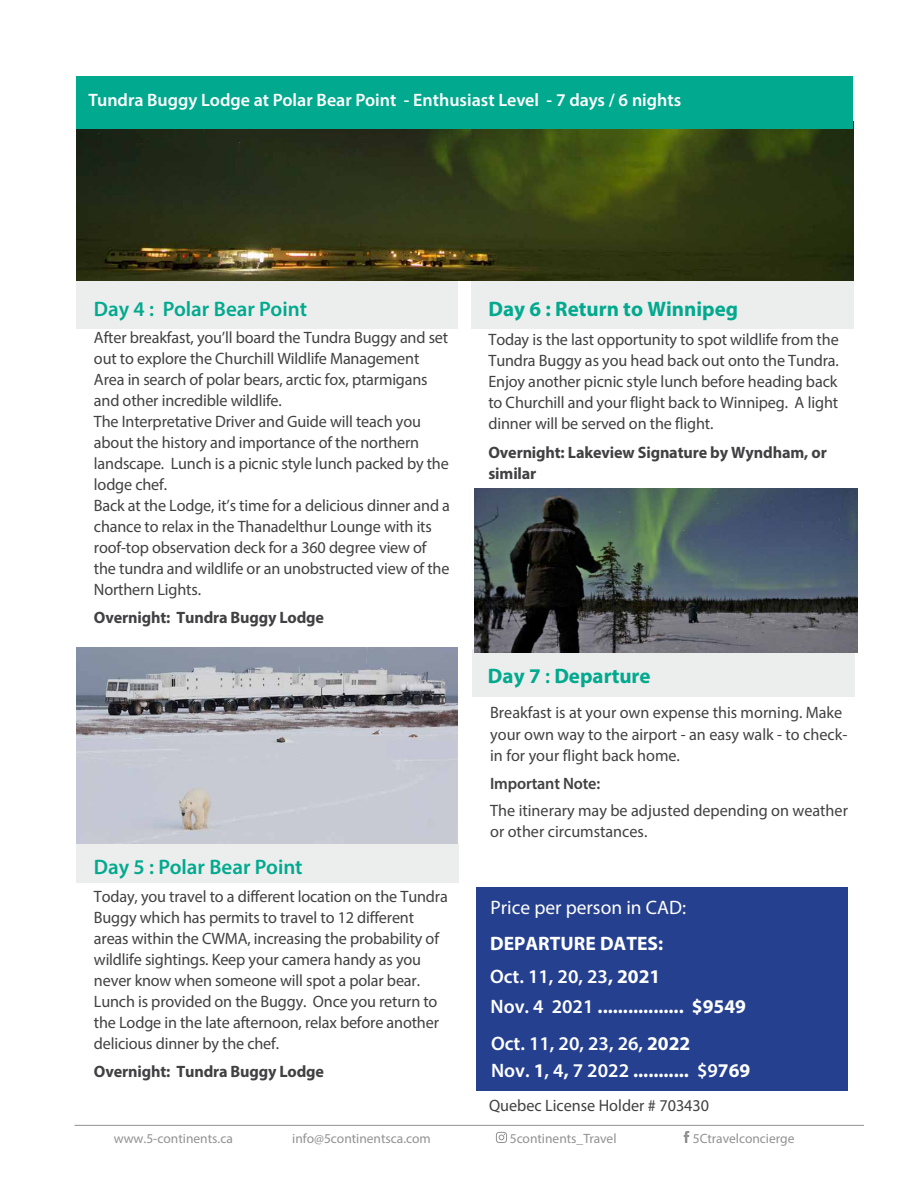
<style>
.page{position:relative;width:918px;height:1188px;background:#fff}
.page>*{position:absolute;margin:0;border:0;box-sizing:border-box;transform-origin:0 0}
.t1{font:600 21px "Myriad Pro";color:#01a98e}
.t2{font:700 21px "Myriad Pro";color:#01a98e}
.t3{font:700 19.5px/31.5px "Myriad Pro";color:#fff}
.t4{font:600 19.5px/27.5px "Myriad Pro";color:#fff}
.t5{font:19.5px "Myriad Pro";color:#fff}
.t6{font:600 18px "Myriad Pro";color:#fff}
.t7{font:16.5px/21px "Myriad Pro";letter-spacing:-.01em;color:#414042}
.t8{font:700 16.5px/21px "Myriad Pro";letter-spacing:-.01em;color:#414042}
.t9{font:600 16.5px "Myriad Pro";letter-spacing:-.01em;color:#414042}
.t10{font:13.5px "Myriad Pro";color:#929293}
.s1{font-weight:600}
.s2{font-weight:700}
</style>
<div class="page">
<div style="left:472px;top:649px;width:383px;height:47px;background:#eceded"></div>
<img style="left:76px;top:128px;width:777px;height:153px">
<div style="left:76px;top:281px;width:382px;height:47px;background:#eceded"></div>
<div style="left:471px;top:281px;width:383px;height:47px;background:#eceded"></div>
<div style="left:76px;top:844px;width:382px;height:39px;background:#eceded"></div>
<div style="left:76px;top:76px;width:778px;height:52px;background:#01a98e"></div>
<svg style="left:496px;top:1132px;width:11px;height:11px"></svg>
<svg style="left:684px;top:1131px;width:5px;height:12px"></svg>
<hr style="left:75px;top:1125px;width:789px;height:1px;background:#929293">
<img style="left:475px;top:488px;width:382px;height:164px">
<img style="left:76px;top:647px;width:381px;height:197px">
<div style="left:476px;top:887px;width:372px;height:204px;background:#25408f"></div>
<p class="t6" style="left:89px;top:88px;width:594px">Tundra Buggy Lodge at Polar Bear Point - Enthusiast Level - 7 days / 6 nights</p>
<p class="t1" style="left:94px;top:295px;width:215px">Day 4 : Polar Bear Point</p>
<p class="t7" style="left:94px;top:326px;width:358px">After breakfast, you’ll board the Tundra Buggy and set out to explore the Churchill Wildlife Management Area in search of polar bears, arctic fox, ptarmigans and other incredible wildlife.<br>The Interpretative Driver and Guide will teach you about the history and importance of the northern landscape. Lunch is a picnic style lunch packed by the lodge chef.<br>Back at the Lodge, it’s time for a delicious dinner and a chance to relax in the Thanadelthur Lounge with its roof-top observation deck for a 360 degree view of the tundra and wildlife or an unobstructed view of the Northern Lights.</p>
<p class="t8" style="left:94px;top:607px;width:232px">Overnight: Tundra Buggy Lodge</p>
<p class="t1" style="left:94px;top:854px;width:210px">Day 5 : Polar Bear Point</p>
<p class="t7" style="left:94px;top:885px;width:355px">Today, you travel to a different location on the Tundra Buggy which has permits to travel to 12 different areas within the CWMA, increasing the probability of wildlife sightings. Keep your camera handy as you never know when someone will spot a polar bear.<br>Lunch is provided on the Buggy. Once you return to the Lodge in the late afternoon, relax before another delicious dinner by the chef.</p>
<p class="t8" style="left:94px;top:1060px;width:232px">Overnight: Tundra Buggy Lodge</p>
<p class="t2" style="left:488px;top:295px;width:251px">Day 6 : Return to Winnipeg</p>
<p class="t7" style="left:488px;top:329px;width:352px;text-align:justify">Today is the last opportunity to spot wildlife from the Tundra Buggy as you head back out onto the Tundra.<br>Enjoy another picnic style lunch before heading back to Churchill and your flight back to Winnipeg. A light dinner will be served on the flight.</p>
<p class="t8" style="left:488px;top:441px;width:340px">Overnight: Lakeview Signature by Wyndham, or similar</p>
<p class="t2" style="left:488px;top:662px;width:164px">Day 7 <span class="s1">:</span> Departure</p>
<p class="t7" style="left:490px;top:702px;width:359px">Breakfast is at your own expense this morning. Make your own way to the airport - an easy walk - to check&shy;in for your flight back home.</p>
<p class="t9" style="left:490px;top:773px;width:112px">Important Note:</p>
<p class="t7" style="left:490px;top:800px;width:359px">The itinerary may be adjusted depending on weather or other circumstances.</p>
<p class="t5" style="left:490px;top:896px;width:197px">Price per person in CAD:</p>
<p class="t3" style="left:490px;top:927px;width:257px">DEPARTURE DATES:<br><span class="s1">Oct. 11, 20, 23</span>, 2021<br><span class="s1">Nov. 4 2021</span> ................. $9549</p>
<p class="t4" style="left:491px;top:1029px;width:261px">Oct. 11, 20, 23, 26, <span class="s2">2022<br></span>Nov. <span class="s2">1</span>, 4<span class="s2">,</span> 7 2022 <span class="s2">...........</span> $9<span class="s2">769</span></p>
<p class="t7" style="left:489px;top:1095px;width:222px">Quebec License Holder # 703430</p>
<p class="t10" style="left:114px;top:1130px;width:121px">www.5-continents.ca</p>
<p class="t10" style="left:292px;top:1130px;width:140px">info@5continentsca.com</p>
<p class="t10" style="left:510px;top:1130px;width:108px">5continents_Travel</p>
<p class="t10" style="left:693px;top:1130px;width:103px">5Ctravelconcierge</p>
</div>
